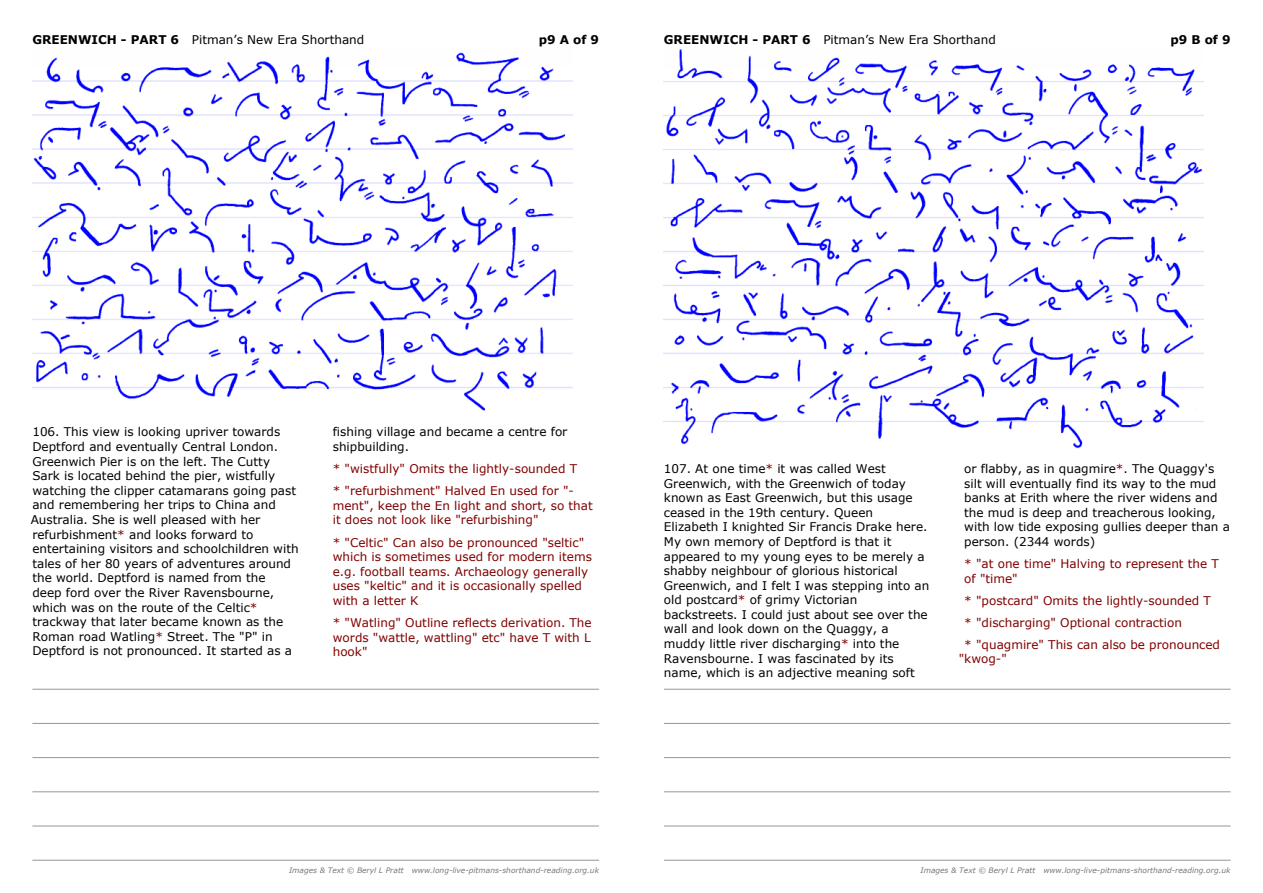
<style>
.page{position:relative;width:1263px;height:893px;background:#fff}
.page>*{position:absolute;margin:0;border:0;box-sizing:border-box;transform-origin:0 0}
.t1{font:12px/14.5px "Verdana";color:#000}
.t2{font:12px/14.5px "Verdana";color:#800000}
.t3{font:700 12px "Verdana";color:#000}
.t4{font:italic 7.5px "Verdana";color:#777}
.s1{font-weight:700}
.s2{color:#800000}
</style>
<div class="page">
<img style="left:32px;top:52px;width:540px;height:359px">
<img style="left:664px;top:49px;width:540px;height:400px">
<hr style="left:32px;top:689px;width:567px;height:1px;background:#979797">
<hr style="left:32px;top:723px;width:567px;height:1px;background:#979797">
<hr style="left:32px;top:757px;width:567px;height:1px;background:#979797">
<hr style="left:32px;top:791px;width:567px;height:1px;background:#979797">
<hr style="left:32px;top:826px;width:567px;height:1px;background:#979797">
<hr style="left:32px;top:860px;width:567px;height:1px;background:#979797">
<hr style="left:664px;top:689px;width:566px;height:1px;background:#979797">
<hr style="left:664px;top:723px;width:566px;height:1px;background:#979797">
<hr style="left:664px;top:757px;width:566px;height:1px;background:#979797">
<hr style="left:664px;top:791px;width:566px;height:1px;background:#979797">
<hr style="left:664px;top:826px;width:566px;height:1px;background:#979797">
<hr style="left:664px;top:860px;width:566px;height:1px;background:#979797">
<p class="t1" style="left:32px;top:34px;width:333px"><span class="s1">GREENWICH - PART 6</span> Pitman’s New Era Shorthand</p>
<p class="t3" style="left:539px;top:35px;width:62px">p9 A of 9</p>
<p class="t1" style="left:664px;top:34px;width:333px"><span class="s1">GREENWICH - PART 6</span> Pitman’s New Era Shorthand</p>
<p class="t3" style="left:1170px;top:35px;width:62px">p9 B of 9</p>
<p class="t1" style="left:31px;top:426px;width:269px">106. This view is looking upriver towards Deptford and eventually Central London.<br>Greenwich Pier is on the left. The Cutty Sark is located behind the pier, wistfully watching the clipper catamarans going past and remembering her trips to China and Australia. She is well pleased with her refurbishment<span class="s2">*</span> and looks forward to entertaining visitors and schoolchildren with tales of her 80 years of adventures around the world. Deptford is named from the<br>deep ford over the River Ravensbourne, which was on the route of the Celtic<span class="s2">* </span>trackway that later became known as the Roman road Watling<span class="s2">*</span> Street. The "P" in Deptford is not pronounced. It started as a</p>
<p class="t1" style="left:333px;top:426px;width:236px">fishing village and became a centre for shipbuilding.</p>
<p class="t2" style="left:333px;top:459px;width:246px;line-height:22px">* "wistfully" Omits the lightly-sounded T * "refurbishment" Halved En used for "-</p>
<p class="t2" style="left:333px;top:499px;width:261px">ment", keep the En light and short, so that it does not look like "refurbishing"</p>
<p class="t2" style="left:333px;top:536px;width:261px">* "Celtic" Can also be pronounced "seltic" which is sometimes used for modern items e.g. football teams. Archaeology generally uses "keltic" and it is occasionally spelled with a letter K</p>
<p class="t2" style="left:333px;top:616px;width:260px;text-align:justify">* "Watling" Outline reflects derivation. The words "wattle, wattling" etc" have T with L hook"</p>
<p class="t1" style="left:664px;top:462px;width:267px">107. At one time<span class="s2">*</span> it was called West Greenwich, with the Greenwich of today known as East Greenwich, but this usage ceased in the 19th century. Queen Elizabeth I knighted Sir Francis Drake here.<br>My own memory of Deptford is that it appeared to my young eyes to be merely a shabby neighbour of glorious historical Greenwich, and I felt I was stepping into an old postcard<span class="s2">*</span> of grimy Victorian backstreets. I could just about see over the wall and look down on the Quaggy, a muddy little river discharging<span class="s2">*</span> into the Ravensbourne. I was fascinated by its name, which is an adjective meaning soft</p>
<p class="t1" style="left:964px;top:462px;width:267px">or flabby, as in quagmire<span class="s2">*</span>. The Quaggy's silt will eventually find its way to the mud banks at Erith where the river widens and the mud is deep and treacherous looking, with low tide exposing gullies deeper than a person. (2344 words)</p>
<p class="t2" style="left:964px;top:557px;width:256px">* "at one time" Halving to represent the T of "time"</p>
<p class="t2" style="left:964px;top:590px;width:257px;line-height:22px">* "postcard" Omits the lightly-sounded T * "discharging" Optional contraction<br>* "quagmire" This can also be pronounced</p>
<p class="t2" style="left:959px;top:653px;width:50px">"kwog-"</p>
<p class="t4" style="left:289px;top:868px;width:311px">Images &amp; Text © Beryl L Pratt www.long-live-pitmans-shorthand-reading.org.uk</p>
<p class="t4" style="left:920px;top:868px;width:311px">Images &amp; Text © Beryl L Pratt www.long-live-pitmans-shorthand-reading.org.uk</p>
</div>
